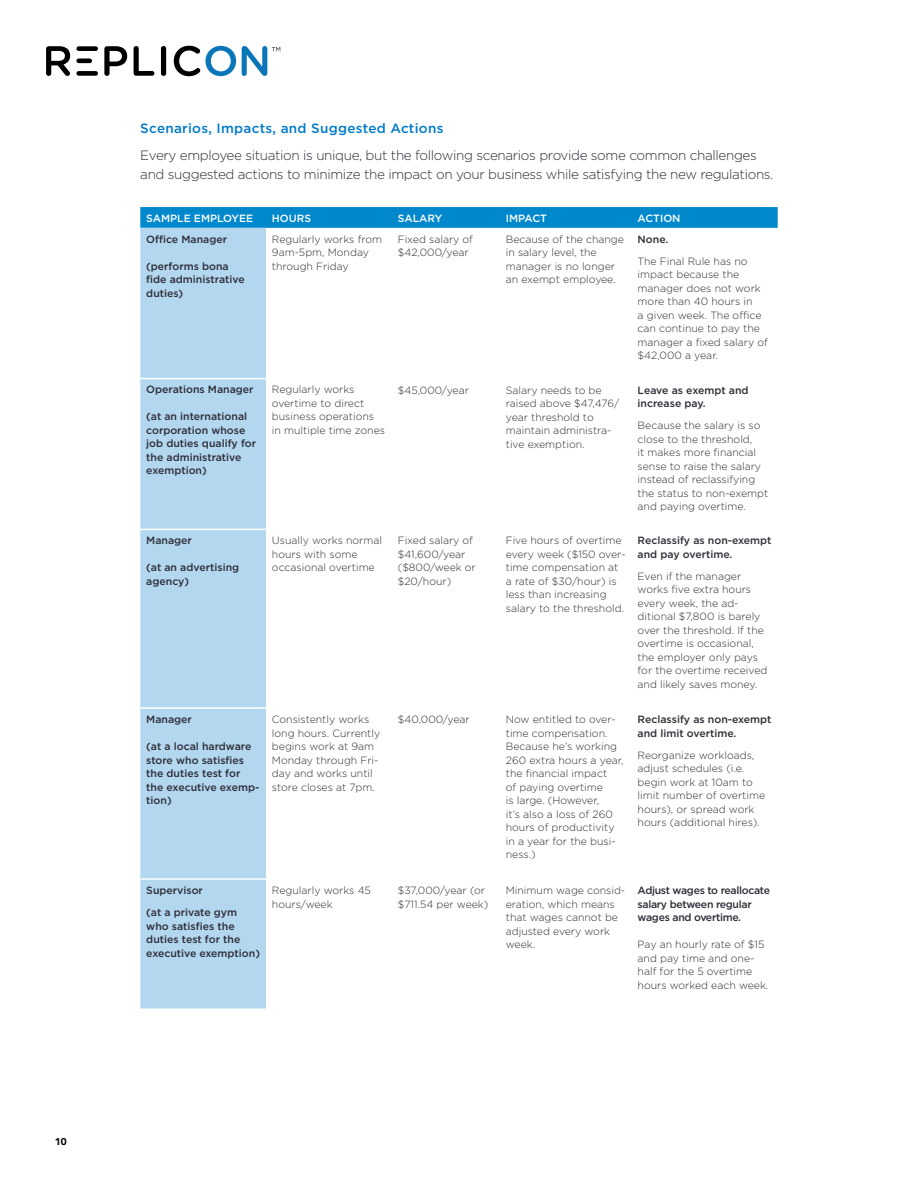
<style>
.page{position:relative;width:918px;height:1188px;background:#fff}
.page>*{position:absolute;margin:0;border:0;box-sizing:border-box;transform-origin:0 0}
.t1{font:300 13.5px/18.8px "Gotham";letter-spacing:-.025em;color:#2c2c36}
.t2{font:500 13.5px "Gotham";letter-spacing:.02em;color:#007ac9}
.t3{font:300 10.5px/13.5px "Gotham";color:#2c2c36}
.t4{font:500 10.5px/13.5px "Gotham";color:#2c2c36}
.t5{font:500 10.5px/13.5px "Gotham";letter-spacing:-.03em;color:#2c2c36}
.t6{font:500 10.5px "Gotham";color:#fff}
.t7{font:700 10.5px "Titillium";color:#000}
</style>
<div class="page">
<svg style="left:46px;top:46px;width:24px;height:30px"></svg>
<svg style="left:104px;top:46px;width:23px;height:30px"></svg>
<svg style="left:134px;top:46px;width:20px;height:30px"></svg>
<div style="left:161px;top:46px;width:5px;height:30px;background:#000;border-radius:3px"></div>
<div style="left:76px;top:71px;width:22px;height:5px;background:#000;border-radius:2px"></div>
<div style="left:76px;top:58px;width:16px;height:5px;background:#000;border-radius:2px"></div>
<div style="left:76px;top:46px;width:22px;height:5px;background:#000;border-radius:2px"></div>
<svg style="left:174px;top:46px;width:62px;height:30px"></svg>
<svg style="left:242px;top:46px;width:38px;height:30px"></svg>
<svg style="left:140px;top:207px;width:638px;height:21px;background:#0389cd"></svg>
<div style="left:140px;top:228px;width:126px;height:781px;background:#b3d7ef"></div>
<hr style="left:140px;top:378px;width:126px;height:1px;background:#fff">
<hr style="left:140px;top:529px;width:126px;height:1px;background:#fff">
<hr style="left:140px;top:707px;width:126px;height:2px;background:#fff">
<hr style="left:140px;top:878px;width:126px;height:2px;background:#fff">
<p class="t7" style="left:55px;top:1133px;width:13px">10</p>
<p class="t2" style="left:140px;top:121px;width:305px">Scenarios, Impacts, and Suggested Actions</p>
<p class="t1" style="left:140px;top:146px;width:635px">Every employee situation is unique, but the following scenarios provide some common challenges and suggested actions to minimize the impact on your business while satisfying the new regulations.</p>
<p class="t6" style="left:146px;top:212px;width:108px">SAMPLE EMPLOYEE</p>
<p class="t6" style="left:272px;top:212px;width:41px">HOURS</p>
<p class="t6" style="left:398px;top:212px;width:46px">SALARY</p>
<p class="t6" style="left:506px;top:212px;width:43px">IMPACT</p>
<p class="t6" style="left:638px;top:212px;width:44px">ACTION</p>
<p class="t4" style="left:146px;top:232px;width:82px">Office Manager</p>
<p class="t4" style="left:146px;top:259px;width:100px">(performs bona fide administrative duties)</p>
<p class="t3" style="left:272px;top:232px;width:112px">Regularly works from<br>9am-5pm, Monday through Friday</p>
<p class="t3" style="left:398px;top:232px;width:77px">Fixed salary of $42,000/year</p>
<p class="t3" style="left:506px;top:232px;width:120px">Because of the change in salary level, the manager is no longer an exempt employee.</p>
<p class="t4" style="left:638px;top:232px;width:32px">None.</p>
<p class="t3" style="left:638px;top:254px;width:132px">The Final Rule has no impact because the manager does not work more than 40 hours in<br>a given week. The office can continue to pay the manager a fixed salary of $42,000 a year.</p>
<p class="t4" style="left:146px;top:383px;width:109px">Operations Manager</p>
<p class="t4" style="left:146px;top:410px;width:111px">(at an international corporation whose job duties qualify for the administrative exemption)</p>
<p class="t4" style="left:146px;top:534px;width:47px">Manager</p>
<p class="t4" style="left:146px;top:561px;width:94px">(at an advertising agency)</p>
<p class="t4" style="left:146px;top:712px;width:47px">Manager</p>
<p class="t4" style="left:146px;top:739px;width:115px">(at a local hardware store who satisfies the duties test for the executive exemp&shy;tion)</p>
<p class="t4" style="left:146px;top:879px;width:92px;line-height:22px">Supervisor<br>(at a private gym</p>
<p class="t4" style="left:146px;top:919px;width:115px">who satisfies the duties test for the executive exemption)</p>
<p class="t3" style="left:272px;top:383px;width:115px">Regularly works overtime to direct business operations in multiple time zones</p>
<p class="t3" style="left:398px;top:383px;width:73px">$45,000/year</p>
<p class="t3" style="left:506px;top:383px;width:115px">Salary needs to be raised above $47,476/ year threshold to maintain administra&shy;tive exemption.</p>
<p class="t4" style="left:638px;top:383px;width:112px">Leave as exempt and increase pay.</p>
<p class="t3" style="left:638px;top:418px;width:132px">Because the salary is so close to the threshold,<br>it makes more financial sense to raise the salary instead of reclassifying the status to non-exempt and paying overtime.</p>
<p class="t3" style="left:272px;top:534px;width:112px">Usually works normal hours with some occasional overtime</p>
<p class="t3" style="left:398px;top:534px;width:80px">Fixed salary of $41,600/year ($800/week or $20/hour)</p>
<p class="t3" style="left:506px;top:534px;width:121px">Five hours of overtime every week ($150 over&shy;time compensation at a rate of $30/hour) is less than increasing salary to the threshold.</p>
<p class="t4" style="left:638px;top:534px;width:135px">Reclassify as non-exempt and pay overtime.</p>
<p class="t3" style="left:638px;top:569px;width:131px">Even if the manager works five extra hours every week, the ad&shy;ditional $7,800 is barely over the threshold. If the overtime is occasional, the employer only pays for the overtime received and likely saves money.</p>
<p class="t3" style="left:272px;top:712px;width:110px">Consistently works long hours. Currently begins work at 9am<br>Monday through Fri&shy;day and works until store closes at 7pm.</p>
<p class="t3" style="left:398px;top:712px;width:73px">$40,000/year</p>
<p class="t3" style="left:506px;top:712px;width:119px">Now entitled to over&shy;time compensation.<br>Because he’s working<br>260 extra hours a year, the financial impact<br>of paying overtime<br>is large. (However,<br>it’s also a loss of 260 hours of productivity in a year for the busi&shy;ness.)</p>
<p class="t4" style="left:638px;top:712px;width:135px">Reclassify as non-exempt and limit overtime.</p>
<p class="t3" style="left:638px;top:748px;width:129px">Reorganize workloads, adjust schedules (i.e. begin work at 10am to limit number of overtime hours), or spread work hours (additional hires).</p>
<p class="t3" style="left:272px;top:883px;width:101px">Regularly works 45 hours/week</p>
<p class="t3" style="left:398px;top:883px;width:92px">$37,000/year (or $711.54 per week)</p>
<p class="t3" style="left:506px;top:883px;width:121px">Minimum wage consid&shy;eration, which means that wages cannot be adjusted every work week.</p>
<p class="t5" style="left:638px;top:883px;width:134px">Adjust wages to reallocate salary between regular wages and overtime.</p>
<p class="t3" style="left:638px;top:937px;width:132px">Pay an hourly rate of $15 and pay time and one&shy;half for the 5 overtime hours worked each week.</p>
</div>
